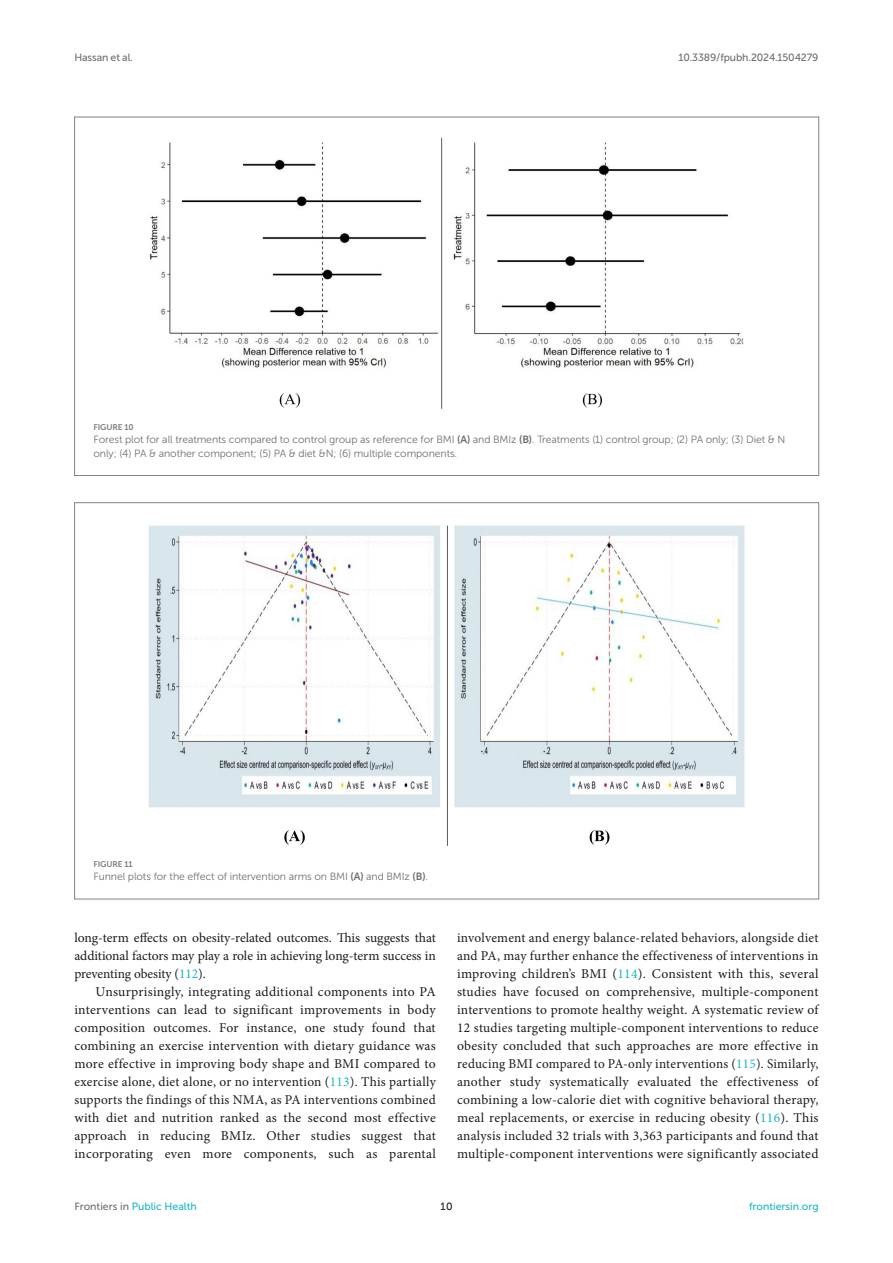
<style>
.page{position:relative;width:893px;height:1263px;background:#fff}
.page>*{position:absolute;margin:0;border:0;box-sizing:border-box;transform-origin:0 0}
.TEXT{font:13.5px/18px "Minion Pro";letter-spacing:.01em;color:#1b1c1b;text-align:justify}
.FIG_LEG{font:10.5px/13.5px "Museo Sans 300";letter-spacing:-.01em;color:#706f70}
.t1{font:10.5px "Museo Sans 500";color:#1db5c3}
.t2{font:10.5px "Museo Sans 500";letter-spacing:-.015em;color:#706f70}
.t3{font:10.5px "Museo Sans 500";color:#1b1c1b}
.FIG_HD{font:8.25px "Museo Sans 700";letter-spacing:-.01em;color:#7e7f7f}
.s1{font-family:"Museo Sans 700"}
.s2{color:#1db5c3}
.s3{color:#706f70}
</style>
<div class="page">
<img style="left:148px;top:137px;width:596px;height:272px">
<img style="left:148px;top:525px;width:597px;height:321px">
<p class="t2" style="left:74px;top:51px;width:60px">Hassan et al.</p>
<p class="t2" style="left:678px;top:51px;width:142px">10.3389/fpubh.2024.1504279</p>
<p class="FIG_HD" style="left:94px;top:422px;width:42px">FIGURE 10</p>
<p class="FIG_LEG" style="left:94px;top:433px;width:693px">Forest plot for all treatments compared to control group as reference for BMI <span class="s1">(A)</span> and BMIz <span class="s1">(B)</span>. Treatments (1) control group; (2) PA only; (3) Diet &amp; N only; (4) PA &amp; another component; (5) PA &amp; diet &amp;N; (6) multiple components.</p>
<p class="FIG_HD" style="left:94px;top:859px;width:41px">FIGURE 11</p>
<p class="FIG_LEG" style="left:94px;top:870px;width:336px">Funnel plots for the effect of intervention arms on BMI <span class="s1">(A)</span> and BMIz <span class="s1">(B)</span>.</p>
<p class="TEXT" style="left:74px;top:929px;width:363px">long-term effects on obesity-related outcomes. This suggests that additional factors may play a role in achieving long-term success in preventing obesity (<span class="s2">112</span>).</p>
<p class="TEXT" style="left:74px;top:983px;width:363px;text-indent:21px">Unsurprisingly, integrating additional components into PA interventions can lead to significant improvements in body composition outcomes. For instance, one study found that combining an exercise intervention with dietary guidance was more effective in improving body shape and BMI compared to exercise alone, diet alone, or no intervention (<span class="s2">113</span>). This partially supports the findings of this NMA, as PA interventions combined with diet and nutrition ranked as the second most effective approach in reducing BMIz. Other studies suggest that incorporating even more components, such as parental</p>
<p class="TEXT" style="left:457px;top:929px;width:363px">involvement and energy balance-related behaviors, alongside diet and PA, may further enhance the effectiveness of interventions in improving children’s BMI (<span class="s2">114</span>). Consistent with this, several studies have focused on comprehensive, multiple-component interventions to promote healthy weight. A systematic review of 12 studies targeting multiple-component interventions to reduce obesity concluded that such approaches are more effective in reducing BMI compared to PA-only interventions (<span class="s2">115</span>). Similarly, another study systematically evaluated the effectiveness of combining a low-calorie diet with cognitive behavioral therapy, meal replacements, or exercise in reducing obesity (<span class="s2">116</span>). This analysis included 32 trials with 3,363 participants and found that multiple-component interventions were significantly associated</p>
<p class="t1" style="left:74px;top:1200px;width:124px"><span class="s3">Frontiers in</span> Public Health</p>
<p class="t3" style="left:440px;top:1200px;width:14px">10</p>
<p class="t1" style="left:749px;top:1200px;width:71px">frontiersin.org</p>
</div>
